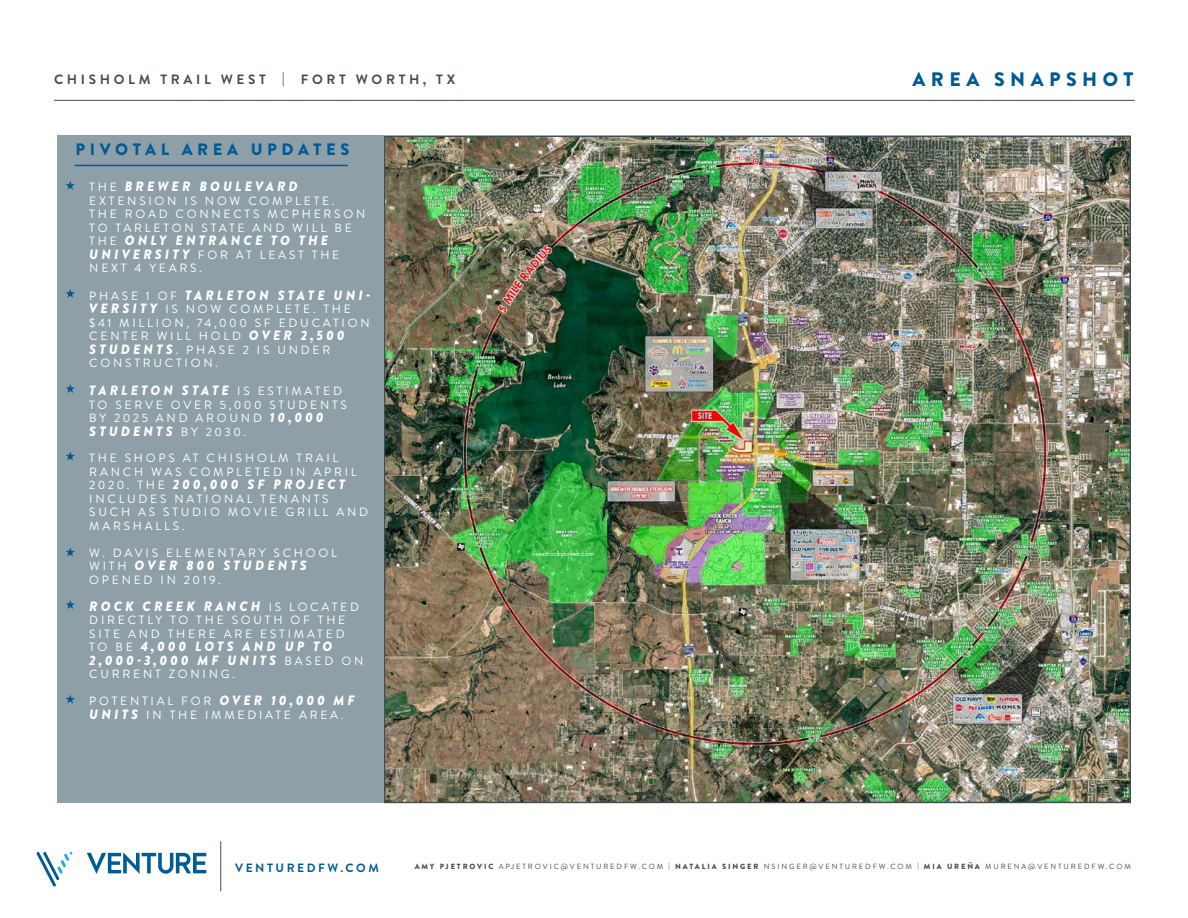
<style>
.page{position:relative;width:1188px;height:918px;background:#fff}
.page>*{position:absolute;margin:0;border:0;box-sizing:border-box;transform-origin:0 0}
.t1{font:900 19.5px "Brandon Grotesque";letter-spacing:.28em;color:#005b94}
.t2{font:900 16.5px "Brandon Grotesque";letter-spacing:.28em;color:#005b94}
.t3{font:italic 900 13.5px/13.5px "Brandon Grotesque";letter-spacing:.23em;color:#fff}
.t4{font:700 13.5px "Brandon Grotesque";letter-spacing:.27em;color:#404e57}
.t5{font:12px/13.5px "Brandon Grotesque";letter-spacing:.23em;color:#fff}
.t6{font:700 12px "Brandon Grotesque";letter-spacing:.21em;color:#005b94}
.t7{font:7.5px "Brandon Grotesque";letter-spacing:.25em;color:#404e57}
.t8{font:7.5px "Brandon Grotesque";color:#fff}
.s1{font-weight:400;font-style:normal;font-size:12px}
.s2{font-weight:900;font-style:italic;font-size:13.5px}
.s3{font-weight:900}
</style>
<div class="page">
<hr style="left:54px;top:100px;width:1081px;height:1px;background:#404e57">
<img style="left:387px;top:139px;width:741px;height:661px">
<div style="left:57px;top:135px;width:327px;height:668px;background:#8f9fa8"></div>
<svg style="left:66px;top:181px;width:9px;height:9px"></svg>
<svg style="left:66px;top:289px;width:9px;height:9px"></svg>
<svg style="left:66px;top:384px;width:9px;height:9px"></svg>
<svg style="left:66px;top:451px;width:9px;height:10px"></svg>
<svg style="left:66px;top:547px;width:9px;height:10px"></svg>
<svg style="left:66px;top:600px;width:9px;height:9px"></svg>
<svg style="left:66px;top:694px;width:9px;height:10px"></svg>
<hr style="left:75px;top:165px;width:273px;height:1px;background:#005b94">
<svg style="left:37px;top:852px;width:36px;height:34px"></svg>
<svg style="left:87px;top:852px;width:119px;height:22px"></svg>
<hr style="left:220px;top:841px;width:1px;height:50px;background:#404e57">
<p class="t4" style="left:54px;top:70px;width:403px">CHISHOLM TRAIL WEST | FORT WORTH, TX</p>
<h1 class="t1" style="left:913px;top:66px;width:222px">AREA SNAPSHOT</h1>
<h2 class="t2" style="left:75px;top:137px;width:276px">PIVOTAL AREA UPDATES</h2>
<p class="t3" style="left:89px;top:180px;width:210px"><span class="s1">THE</span> BREWER BOULEVARD</p>
<p class="t5" style="left:89px;top:194px;width:277px">EXTENSION IS NOW COMPLETE.<br>THE ROAD CONNECTS MCPHERSON<br>TO TARLETON STATE AND WILL BE</p>
<p class="t3" style="left:89px;top:234px;width:240px"><span class="s1">THE</span> ONLY ENTRANCE TO THE</p>
<p class="t5" style="left:89px;top:248px;width:252px"><span class="s2">UNIVERSITY</span> FOR AT LEAST THE<br>NEXT 4 YEARS.</p>
<p class="t3" style="left:89px;top:289px;width:283px"><span class="s1">PHASE 1 OF</span> TARLETON STATE UNI-</p>
<p class="t5" style="left:89px;top:303px;width:282px"><span class="s2">VERSITY</span> IS NOW COMPLETE. THE $41 MILLION, 74,000 SF EDUCATION<br>CENTER WILL HOLD <span class="s2">OVER 2,500<br>STUDENTS</span>. PHASE 2 IS UNDER<br>CONSTRUCTION.</p>
<p class="t3" style="left:89px;top:384px;width:254px">TARLETON STATE <span class="s1">IS ESTIMATED</span></p>
<p class="t5" style="left:89px;top:398px;width:259px">TO SERVE OVER 5,000 STUDENTS<br>BY 2025 AND AROUND <span class="s2">10,000</span></p>
<p class="t3" style="left:89px;top:424px;width:159px">STUDENTS <span class="s1">BY 2030.</span></p>
<p class="t5" style="left:89px;top:451px;width:269px">THE SHOPS AT CHISHOLM TRAIL<br>RANCH WAS COMPLETED IN APRIL</p>
<p class="t3" style="left:89px;top:478px;width:257px"><span class="s1">2020. THE</span> 200,000 SF PROJECT</p>
<p class="t5" style="left:89px;top:492px;width:280px">INCLUDES NATIONAL TENANTS<br>SUCH AS STUDIO MOVIE GRILL AND<br>MARSHALLS.</p>
<p class="t5" style="left:89px;top:546px;width:249px">W. DAVIS ELEMENTARY SCHOOL</p>
<p class="t3" style="left:89px;top:559px;width:219px"><span class="s1">WITH</span> OVER 800 STUDENTS</p>
<p class="t5" style="left:89px;top:573px;width:133px">OPENED IN 2019.</p>
<p class="t3" style="left:89px;top:599px;width:271px">ROCK CREEK RANCH <span class="s1">IS LOCATED</span></p>
<p class="t5" style="left:89px;top:613px;width:258px">DIRECTLY TO THE SOUTH OF THE<br>SITE AND THERE ARE ESTIMATED</p>
<p class="t3" style="left:89px;top:640px;width:276px"><span class="s1">TO BE</span> 4,000 LOTS AND UP TO<br>2,000-3,000 MF UNITS <span class="s1">BASED ON</span></p>
<p class="t5" style="left:89px;top:667px;width:147px">CURRENT ZONING.</p>
<p class="t5" style="left:89px;top:694px;width:267px">POTENTIAL FOR <span class="s2">OVER 10,000 MF<br>UNITS</span> IN THE IMMEDIATE AREA.</p>
<p class="t8" style="left:532px;top:548px;width:64px">liveatrockycreek.com</p>
<p class="t6" style="left:235px;top:860px;width:145px">VENTUREDFW.COM</p>
<p class="t7" style="left:415px;top:862px;width:718px"><span class="s3">AMY PJETROVIC</span> APJETROVIC@VENTUREDFW.COM | <span class="s3">NATALIA SINGER</span> NSINGER@VENTUREDFW.COM | <span class="s3">MIA UREÑA</span> MURENA@VENTUREDFW.COM</p>
</div>
